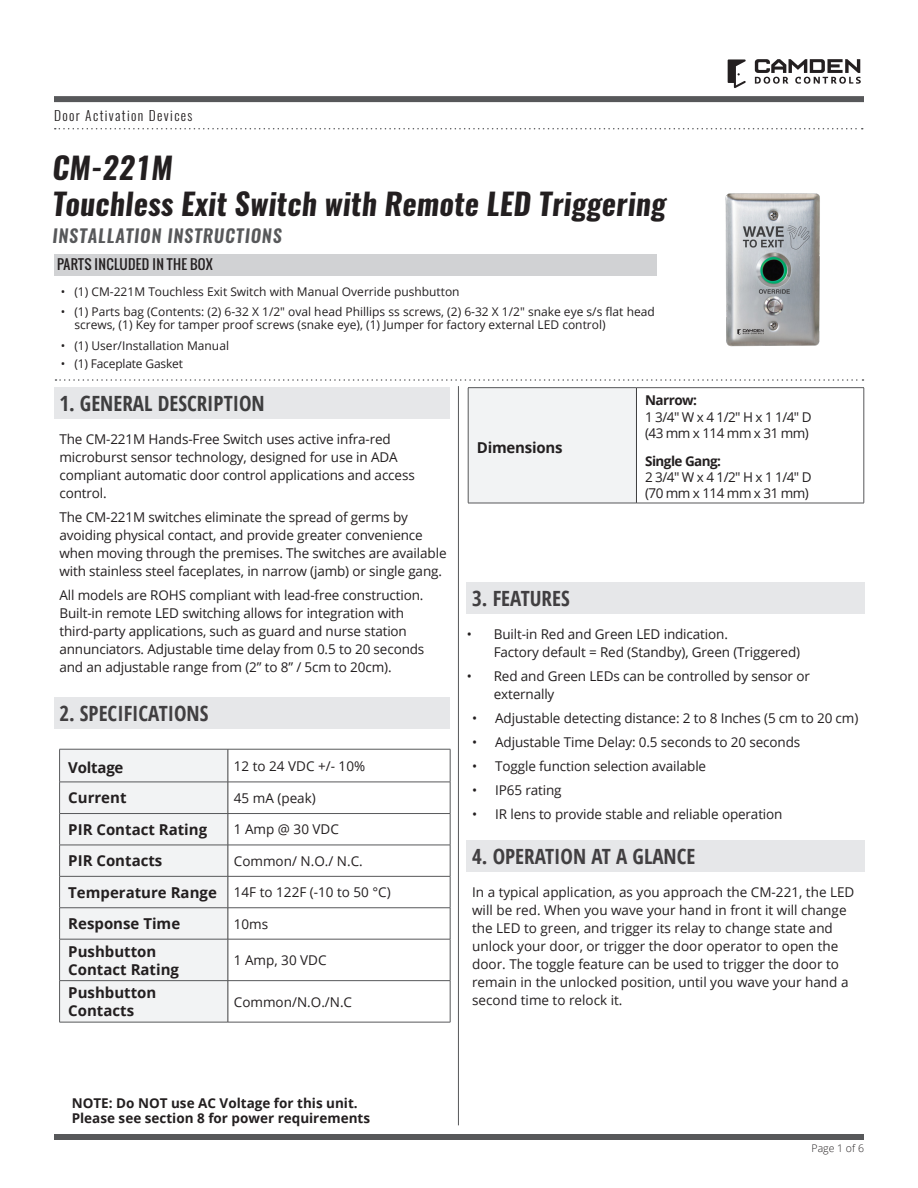
<style>
.page{position:relative;width:918px;height:1188px;background:#fff}
.page>*{position:absolute;margin:0;border:0;box-sizing:border-box;transform-origin:0 0}
._2018_-_H1-Large_Bla{font:italic 700 30px/36px "Oswald";letter-spacing:.01em;color:#231f20}
._2018_-_H1_-Title_Al{font:700 condensed 21px "Open Sans";color:#413f41}
._2018_-_H1_-Title_Al-2{font:700 condensed 21px "Open Sans";color:#3e3e3f}
._2018_-_H1-_Installa{font:italic 600 18px "Oswald";letter-spacing:.05em;color:#57585a}
._2018_-_Spec_1col_Bo{font:700 15px/18px "Open Sans";color:#231f20}
._2018_-_Body_Text{font:13.5px/18px "Open Sans";letter-spacing:-.01em;color:#231f20}
._2018_-_page___align{font:13.5px "Open Sans";color:#231f20}
._2018-_Spec_2col_Bod{font:13.5px/16.2px "Open Sans";letter-spacing:-.04em;color:#231f20}
._2018_-_Body_Text-2{font:700 13.5px/15px "Open Sans";color:#231f20}
._2018_-_H1-Category{font:300 13.5px "Oswald";letter-spacing:.1em;color:#231f20}
._2018_-_Header_packa{font:13.5px "Oswald";letter-spacing:.025em;color:#231f20}
.t1{font:12px/13.5px "Open Sans";color:#231f20}
.t2{font:300 10.5px "Open Sans";color:#231f20}
.s1{font-weight:700}
</style>
<div class="page">
<div style="left:54px;top:254px;width:603px;height:22px;background:#d1d2d4"></div>
<svg style="left:755px;top:59px;width:106px;height:25px"></svg>
<svg style="left:728px;top:59px;width:18px;height:29px"></svg>
<svg style="left:55px;top:128px;width:808px;height:1px"></svg>
<svg style="left:56px;top:379px;width:807px;height:2px"></svg>
<div style="left:54px;top:96px;width:810px;height:6px;background:#57585a"></div>
<div style="left:54px;top:1134px;width:810px;height:6px;background:#57585a"></div>
<hr style="left:458px;top:386px;width:1px;height:739px;background:#57585a">
<div style="left:54px;top:387px;width:396px;height:32px;background:#e6e7e9"></div>
<div style="left:54px;top:697px;width:396px;height:32px;background:#e6e7e9"></div>
<div style="left:60px;top:750px;width:168px;height:272px;background:#f2f3f4"></div>
<hr style="left:59px;top:749px;width:169px;height:1px;background:#57585a">
<hr style="left:59px;top:749px;width:1px;height:33px;background:#57585a">
<hr style="left:228px;top:749px;width:222px;height:1px;background:#57585a">
<hr style="left:450px;top:749px;width:1px;height:33px;background:#57585a">
<hr style="left:59px;top:782px;width:169px;height:1px;background:#57585a">
<hr style="left:59px;top:782px;width:1px;height:31px;background:#57585a">
<hr style="left:228px;top:782px;width:222px;height:1px;background:#57585a">
<hr style="left:450px;top:782px;width:1px;height:31px;background:#57585a">
<hr style="left:59px;top:813px;width:169px;height:1px;background:#57585a">
<hr style="left:59px;top:814px;width:1px;height:31px;background:#57585a">
<hr style="left:228px;top:813px;width:222px;height:1px;background:#57585a">
<hr style="left:450px;top:814px;width:1px;height:31px;background:#57585a">
<hr style="left:59px;top:845px;width:169px;height:1px;background:#57585a">
<hr style="left:59px;top:845px;width:1px;height:31px;background:#57585a">
<hr style="left:228px;top:845px;width:222px;height:1px;background:#57585a">
<hr style="left:450px;top:845px;width:1px;height:31px;background:#57585a">
<hr style="left:59px;top:876px;width:169px;height:1px;background:#57585a">
<hr style="left:59px;top:877px;width:1px;height:31px;background:#57585a">
<hr style="left:228px;top:876px;width:222px;height:1px;background:#57585a">
<hr style="left:450px;top:877px;width:1px;height:31px;background:#57585a">
<hr style="left:59px;top:908px;width:169px;height:1px;background:#57585a">
<hr style="left:59px;top:908px;width:1px;height:31px;background:#57585a">
<hr style="left:228px;top:908px;width:222px;height:1px;background:#57585a">
<hr style="left:450px;top:908px;width:1px;height:31px;background:#57585a">
<hr style="left:59px;top:939px;width:169px;height:1px;background:#57585a">
<hr style="left:59px;top:939px;width:1px;height:41px;background:#57585a">
<hr style="left:228px;top:939px;width:222px;height:1px;background:#57585a">
<hr style="left:450px;top:939px;width:1px;height:41px;background:#57585a">
<hr style="left:59px;top:980px;width:169px;height:1px;background:#57585a">
<hr style="left:59px;top:981px;width:1px;height:41px;background:#57585a">
<hr style="left:228px;top:980px;width:222px;height:1px;background:#57585a">
<hr style="left:450px;top:981px;width:1px;height:41px;background:#57585a">
<hr style="left:59px;top:1022px;width:169px;height:1px;background:#57585a">
<hr style="left:228px;top:1022px;width:222px;height:1px;background:#57585a">
<hr style="left:228px;top:749px;width:1px;height:33px;background:#3e3e3f">
<hr style="left:228px;top:782px;width:1px;height:31px;background:#3e3e3f">
<hr style="left:228px;top:814px;width:1px;height:31px;background:#3e3e3f">
<hr style="left:228px;top:845px;width:1px;height:31px;background:#3e3e3f">
<hr style="left:228px;top:877px;width:1px;height:31px;background:#3e3e3f">
<hr style="left:228px;top:908px;width:1px;height:31px;background:#3e3e3f">
<hr style="left:228px;top:939px;width:1px;height:41px;background:#3e3e3f">
<hr style="left:228px;top:981px;width:1px;height:41px;background:#3e3e3f">
<div style="left:467px;top:582px;width:398px;height:32px;background:#e6e7e9"></div>
<div style="left:467px;top:840px;width:398px;height:32px;background:#e6e7e9"></div>
<div style="left:468px;top:388px;width:168px;height:115px;background:#f2f3f4"></div>
<hr style="left:468px;top:387px;width:168px;height:1px;background:#57585a">
<hr style="left:468px;top:388px;width:1px;height:115px;background:#57585a">
<hr style="left:636px;top:387px;width:228px;height:1px;background:#57585a">
<hr style="left:864px;top:388px;width:1px;height:115px;background:#57585a">
<hr style="left:468px;top:503px;width:168px;height:1px;background:#57585a">
<hr style="left:636px;top:503px;width:228px;height:1px;background:#57585a">
<hr style="left:636px;top:388px;width:1px;height:115px;background:#3e3e3f">
<img style="left:725px;top:193px;width:95px;height:154px">
<p class="_2018_-_H1-Category" style="left:54px;top:106px;width:140px">Door Activation Devices</p>
<p class="_2018_-_H1-Large_Bla" style="left:52px;top:151px;width:615px">CM-221M<br>Touchless Exit Switch with Remote LED Triggering</p>
<p class="_2018_-_H1-_Installa" style="left:52px;top:224px;width:231px">INSTALLATION INSTRUCTIONS</p>
<p class="_2018_-_Header_packa" style="left:57px;top:254px;width:157px">PARTS INCLUDED IN THE BOX</p>
<p class="t1" style="left:61px;top:284px;width:400px">• (1) CM-221M Touchless Exit Switch with Manual Override pushbutton</p>
<p class="t1" style="left:74px;top:305px;width:582px;text-indent:-14px">• (1) Parts bag (Contents: (2) 6-32 X 1/2" oval head Phillips ss screws, (2) 6-32 X 1/2" snake eye s/s flat head screws, (1) Key for tamper proof screws (snake eye), (1) Jumper for factory external LED control)</p>
<p class="t1" style="left:61px;top:338px;width:170px">• (1) User/Installation Manual</p>
<p class="t1" style="left:61px;top:357px;width:124px">• (1) Faceplate Gasket</p>
<p class="_2018_-_H1_-Title_Al-2" style="left:59px;top:389px;width:207px">1. GENERAL DESCRIPTION</p>
<p class="_2018_-_Body_Text" style="left:59px;top:430px;width:357px">The CM-221M Hands-Free Switch uses active infra-red microburst sensor technology, designed for use in ADA compliant automatic door control applications and access control.</p>
<p class="_2018_-_Body_Text" style="left:59px;top:508px;width:389px">The CM-221M switches eliminate the spread of germs by avoiding physical contact, and provide greater convenience when moving through the premises. The switches are available with stainless steel faceplates, in narrow (jamb) or single gang.</p>
<p class="_2018_-_Body_Text" style="left:59px;top:586px;width:367px">All models are ROHS compliant with lead-free construction.<br>Built-in remote LED switching allows for integration with third-party applications, such as guard and nurse station annunciators. Adjustable time delay from 0.5 to 20 seconds and an adjustable range from (2” to 8” / 5cm to 20cm).</p>
<p class="_2018_-_H1_-Title_Al" style="left:59px;top:698px;width:151px">2. SPECIFICATIONS</p>
<p class="_2018_-_Spec_1col_Bo" style="left:68px;top:758px;width:57px">Voltage</p>
<p class="_2018_-_page___align" style="left:234px;top:757px;width:133px">12 to 24 VDC +/- 10%</p>
<p class="_2018_-_Spec_1col_Bo" style="left:68px;top:789px;width:60px">Current</p>
<p class="_2018_-_page___align" style="left:234px;top:789px;width:83px">45 mA (peak)</p>
<p class="_2018_-_Spec_1col_Bo" style="left:68px;top:820px;width:140px">PIR Contact Rating</p>
<p class="_2018_-_page___align" style="left:234px;top:820px;width:107px">1 Amp @ 30 VDC</p>
<p class="_2018_-_Spec_1col_Bo" style="left:68px;top:852px;width:96px">PIR Contacts</p>
<p class="_2018_-_page___align" style="left:234px;top:852px;width:130px">Common/ N.O./ N.C.</p>
<p class="_2018_-_Spec_1col_Bo" style="left:68px;top:883px;width:150px">Temperature Range</p>
<p class="_2018_-_page___align" style="left:234px;top:883px;width:158px">14F to 122F (-10 to 50 °C)</p>
<p class="_2018_-_Spec_1col_Bo" style="left:68px;top:914px;width:113px">Response Time</p>
<p class="_2018_-_page___align" style="left:234px;top:914px;width:36px">10ms</p>
<p class="_2018_-_Spec_1col_Bo" style="left:68px;top:942px;width:112px">Pushbutton<br>Contact Rating</p>
<p class="_2018_-_page___align" style="left:234px;top:951px;width:94px">1 Amp, 30 VDC</p>
<p class="_2018_-_Spec_1col_Bo" style="left:68px;top:983px;width:90px">Pushbutton<br>Contacts</p>
<p class="_2018_-_page___align" style="left:234px;top:992px;width:120px">Common/N.O./N.C</p>
<p class="_2018_-_Spec_1col_Bo" style="left:477px;top:438px;width:87px">Dimensions</p>
<p class="_2018-_Spec_2col_Bod" style="left:645px;top:392px;width:168px"><span class="s1">Narrow:<br></span>1 3/4" W x 4 1/2" H x 1 1/4" D (43 mm x 114 mm x 31 mm)</p>
<p class="_2018-_Spec_2col_Bod" style="left:645px;top:453px;width:168px"><span class="s1">Single Gang:<br></span>2 3/4" W x 4 1/2" H x 1 1/4" D (70 mm x 114 mm x 31 mm)</p>
<p class="_2018_-_H1_-Title_Al" style="left:472px;top:584px;width:99px">3. FEATURES</p>
<p class="_2018_-_Body_Text" style="left:494px;top:625px;width:308px;text-indent:-27px">• Built-in Red and Green LED indication.<br>Factory default = Red (Standby), Green (Triggered)</p>
<p class="_2018_-_Body_Text" style="left:494px;top:667px;width:318px;text-indent:-27px">• Red and Green LEDs can be controlled by sensor or externally</p>
<p class="_2018_-_Body_Text" style="left:472px;top:709px;width:388px">• Adjustable detecting distance: 2 to 8 Inches (5 cm to 20 cm)</p>
<p class="_2018_-_Body_Text" style="left:472px;top:733px;width:330px">• Adjustable Time Delay: 0.5 seconds to 20 seconds</p>
<p class="_2018_-_Body_Text" style="left:472px;top:757px;width:236px">• Toggle function selection available</p>
<p class="_2018_-_Body_Text" style="left:472px;top:781px;width:91px">• IP65 rating</p>
<p class="_2018_-_Body_Text" style="left:472px;top:805px;width:312px">• IR lens to provide stable and reliable operation</p>
<p class="_2018_-_H1_-Title_Al" style="left:472px;top:842px;width:225px">4. OPERATION AT A GLANCE</p>
<p class="_2018_-_Body_Text" style="left:472px;top:883px;width:384px">In a typical application, as you approach the CM-221, the LED will be red. When you wave your hand in front it will change the LED to green, and trigger its relay to change state and unlock your door, or trigger the door operator to open the door. The toggle feature can be used to trigger the door to remain in the unlocked position, until you wave your hand a second time to relock it.</p>
<p class="_2018_-_Body_Text-2" style="left:72px;top:1095px;width:300px">NOTE: Do NOT use AC Voltage for this unit.<br>Please see section 8 for power requirements</p>
<p class="t2" style="left:812px;top:1141px;width:54px">Page 1 of 6</p>
</div>
